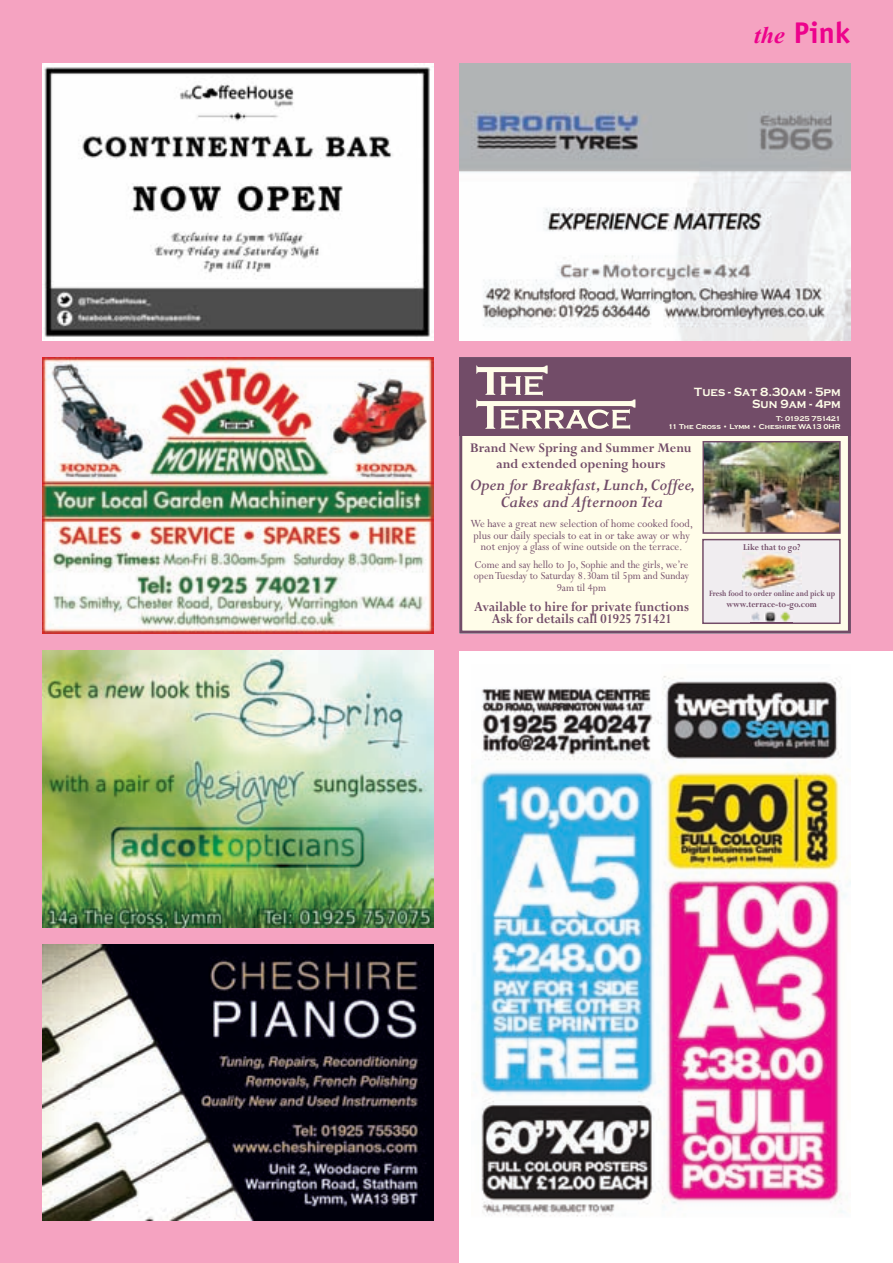
<style>
.page{position:relative;width:893px;height:1263px;background:#f5a3c1}
.page>*{position:absolute;margin:0;border:0;box-sizing:border-box;transform-origin:0 0}
.t1{font:700 30px "Officina Sans Std";color:#ed028c}
.t2{font:18px/17.2px "Perpetua Bold Italic+EICMZI";color:#724c68;text-align:center;scale:.95 1}
.t3{font:15px/12.8px "Perpetua Bold+WRWSAJ";color:#724c68;text-align:center;scale:.9 1}
.t4{font:14.55px/15.3px "Perpetua Bold+WRWSAJ";color:#724c68;text-align:center;scale:.95 1}
.t5{font:12.3px/11.2px "Perpetua+UIUPHC";color:#724c68;text-align:center;scale:.95 1}
.t6{font:12.3px/12.3px "Copperplate Gothic Bold+SWCIZG";color:#fffde9;text-align:right;scale:.95 1}
.t7{font:12px/11.6px "Perpetua+UIUPHC";color:#724c68;text-align:center;scale:.94 1}
.t8{font:9.75px "Perpetua Bold+WRWSAJ";color:#724c68;scale:.9 1}
.t9{font:9px "Perpetua Bold+WRWSAJ";color:#724c68;scale:.85 1}
.t10{font:7.2px/7.2px "Copperplate Gothic Bold+SWCIZG";color:#fffde9;text-align:right}
.s1{font-family:"Times New Roman";font-style:italic;font-size:24px}
.s2{font-family:"Futura Std";font-weight:400;font-size:15px;color:#263692}
</style>
<div class="page">
<img style="left:43px;top:64px;width:391px;height:276px">
<img style="left:459px;top:64px;width:391px;height:276px">
<img style="left:43px;top:357px;width:391px;height:277px">
<div style="left:462px;top:360px;width:386px;height:271px;background:#fffde9"></div>
<div style="left:459px;top:357px;width:391px;height:277px;border:3px solid #724c68"></div>
<svg style="left:459px;top:357px;width:391px;height:79px;background:#7f5c74"></svg>
<img style="left:704px;top:443px;width:135px;height:89px">
<div style="left:702px;top:441px;width:139px;height:93px;border:1px solid #724c68"></div>
<div style="left:704px;top:540px;width:135px;height:82px;background:#f0edf0"></div>
<div style="left:702px;top:539px;width:139px;height:85px;border:1px solid #724c68"></div>
<img style="left:742px;top:552px;width:59px;height:38px">
<img style="left:751px;top:611px;width:40px;height:11px">
<hr style="left:751px;top:622px;width:41px;height:1px;background:#734b68">
<div style="left:459px;top:651px;width:434px;height:612px;background:#fff"></div>
<img style="left:43px;top:651px;width:391px;height:276px">
<img style="left:43px;top:944px;width:391px;height:276px">
<img style="left:476px;top:676px;width:374px;height:541px">
<h1 class="t1" style="left:754px;top:21px;width:98px"><span class="s1">the</span> Pink<span class="s2">17</span></h1>
<p class="t6" style="left:694px;top:385px;width:156px">Tues - Sat 8.30am - 5pm<br>Sun 9am - 4pm</p>
<p class="t10" style="left:668px;top:415px;width:174px">T: 01925 751421<br>11 The Cross • Lymm • Cheshire WA13 0HR</p>
<p class="t4" style="left:470px;top:440px;width:235px">Brand New Spring and Summer Menu and extended opening hours</p>
<h2 class="t2" style="left:470px;top:475px;width:239px">Open for Breakfast, Lunch, Coffee,<br>Cakes and AfternoonTea</h2>
<p class="t5" style="left:471px;top:517px;width:236px">We have a great new selection of home cooked food, plus our daily specials to eat in or take away or why not enjoy a glass of wine outside on the terrace.</p>
<p class="t8" style="left:743px;top:541px;width:65px">Like that to go?</p>
<p class="t7" style="left:474px;top:558px;width:231px">Come and say hello to Jo, Sophie and the girls, we’re openTuesday to Saturday 8.30am til 5pm and Sunday<br>9am til 4pm</p>
<p class="t3" style="left:474px;top:599px;width:240px">Available to hire for private functions<br>Ask for details call 01925 751421</p>
<p class="t8" style="left:726px;top:598px;width:102px">www.terrace-to-go.com</p>
<p class="t9" style="left:709px;top:588px;width:150px">Fresh food to order online and pick up</p>
</div>
